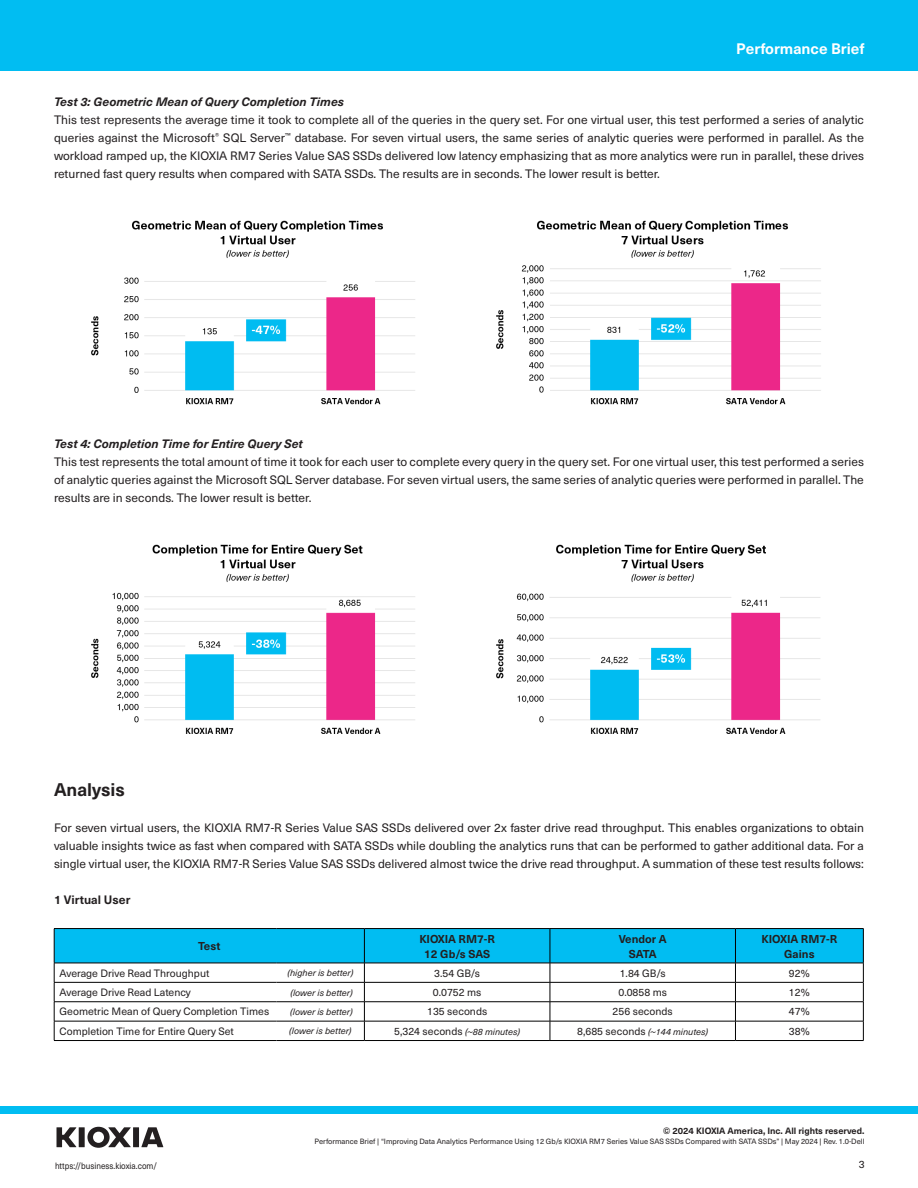
<style>
.page{position:relative;width:918px;height:1188px;background:#fff}
.page>*{position:absolute;margin:0;border:0;box-sizing:border-box;transform-origin:0 0}
.t1{font:700 18px "Neue Haas Unica W1 G";color:#231f20}
.t2{font:700 15px "Neue Haas Unica W1 G";color:#fff}
.t3{font:12px/18px "Neue Haas Unica W1 G";color:#231f20;text-align:justify}
.t4{font:italic 700 12px "Neue Haas Unica W1 G";color:#231f20}
.t5{font:700 12px "Neue Haas Unica W1 G";color:#231f20}
.t6{font:700 11.25px/15px "Neue Haas Unica W1 G";color:#231f20;text-align:center}
.t7{font:10.5px "Neue Haas Unica W1 G";color:#231f20}
.t8{font:italic 9px "Neue Haas Unica W1 G";color:#231f20}
.t9{font:700 9px "Neue Haas Unica W1 G";color:#231f20}
.t10{font:9px "Neue Haas Unica W1 G";color:#231f20;scale:.89 1}
.t11{font:7.5px "Neue Haas Unica W1 G";color:#231f20}
.s1{font-style:italic;font-size:9px}
.s2{font-style:normal;font-size:10.5px}
</style>
<div class="page">
<div style="left:0;top:1106px;width:918px;height:8px;background:#01bdf2"></div>
<div style="left:0;top:0;width:918px;height:71px;background:#01bdf2"></div>
<svg style="left:57px;top:1127px;width:106px;height:21px"></svg>
<img style="left:91px;top:220px;width:324px;height:185px">
<img style="left:496px;top:220px;width:325px;height:185px">
<img style="left:91px;top:544px;width:324px;height:190px">
<img style="left:496px;top:544px;width:325px;height:190px">
<hr style="left:54px;top:928px;width:222px;height:1px;background:#000">
<hr style="left:276px;top:928px;width:88px;height:1px;background:#000">
<hr style="left:54px;top:1040px;width:222px;height:1px;background:#000">
<hr style="left:276px;top:1040px;width:88px;height:1px;background:#000">
<hr style="left:364px;top:928px;width:186px;height:1px;background:#000">
<hr style="left:550px;top:928px;width:185px;height:1px;background:#000">
<hr style="left:735px;top:928px;width:129px;height:1px;background:#000">
<svg style="left:54px;top:929px;width:810px;height:111px"></svg>
<hr style="left:364px;top:1040px;width:186px;height:1px;background:#000">
<hr style="left:550px;top:1040px;width:185px;height:1px;background:#000">
<hr style="left:735px;top:1040px;width:129px;height:1px;background:#000">
<p class="t2" style="left:736px;top:37px;width:130px">Performance Brief</p>
<p class="t4" style="left:54px;top:93px;width:292px">Test 3: Geometric Mean of Query Completion Times</p>
<p class="t3" style="left:54px;top:110px;width:812px">This test represents the average time it took to complete all of the queries in the query set. For one virtual user, this test performed a series of analytic queries against the Microsoft<sup>®</sup> SQL Server<sup>™</sup> database. For seven virtual users, the same series of analytic queries were performed in parallel. As the workload ramped up, the KIOXIA RM7 Series Value SAS SSDs delivered low latency emphasizing that as more analytics were run in parallel, these drives returned fast query results when compared with SATA SSDs. The results are in seconds. The lower result is better.</p>
<p class="t4" style="left:54px;top:435px;width:250px">Test 4: Completion Time for Entire Query Set</p>
<p class="t3" style="left:54px;top:452px;width:812px">This test represents the total amount of time it took for each user to complete every query in the query set. For one virtual user, this test performed a series of analytic queries against the Microsoft SQL Server database. For seven virtual users, the same series of analytic queries were performed in parallel. The results are in seconds. The lower result is better.</p>
<p class="t1" style="left:54px;top:776px;width:72px">Analysis</p>
<p class="t3" style="left:54px;top:818px;width:812px">For seven virtual users, the KIOXIA RM7-R Series Value SAS SSDs delivered over 2x faster drive read throughput. This enables organizations to obtain valuable insights twice as fast when compared with SATA SSDs while doubling the analytics runs that can be performed to gather additional data. For a single virtual user, the KIOXIA RM7-R Series Value SAS SSDs delivered almost twice the drive read throughput. A summation of these test results follows:</p>
<p class="t5" style="left:54px;top:891px;width:78px">1 Virtual User</p>
<p class="t6" style="left:198px;top:938px;width:24px">Test</p>
<p class="t6" style="left:419px;top:930px;width:77px">KIOXIA RM7-R</p>
<p class="t6" style="left:424px;top:945px;width:67px">12 Gb/s SAS</p>
<p class="t6" style="left:619px;top:930px;width:49px">Vendor A<br>SATA</p>
<p class="t6" style="left:762px;top:930px;width:77px">KIOXIA RM7-R<br>Gains</p>
<p class="t7" style="left:60px;top:965px;width:151px">Average Drive Read Throughput</p>
<p class="t8" style="left:287px;top:966px;width:67px">(higher is better)</p>
<p class="t7" style="left:434px;top:965px;width:47px">3.54 GB/s</p>
<p class="t7" style="left:620px;top:965px;width:47px">1.84 GB/s</p>
<p class="t7" style="left:789px;top:965px;width:22px">92%</p>
<p class="t7" style="left:60px;top:985px;width:133px">Average Drive Read Latency</p>
<p class="t8" style="left:290px;top:986px;width:64px">(lower is better)</p>
<p class="t7" style="left:433px;top:985px;width:50px">0.0752 ms</p>
<p class="t7" style="left:618px;top:985px;width:50px">0.0858 ms</p>
<p class="t7" style="left:789px;top:985px;width:22px">12%</p>
<p class="t7" style="left:60px;top:1004px;width:211px">Geometric Mean of Query Completion Times</p>
<p class="t8" style="left:290px;top:1005px;width:64px">(lower is better)</p>
<p class="t7" style="left:427px;top:1004px;width:62px">135 seconds</p>
<p class="t7" style="left:613px;top:1004px;width:62px">256 seconds</p>
<p class="t7" style="left:789px;top:1004px;width:22px">47%</p>
<p class="t7" style="left:60px;top:1023px;width:176px">Completion Time for Entire Query Set</p>
<p class="t8" style="left:289px;top:1024px;width:64px">(lower is better)</p>
<p class="t7" style="left:394px;top:1023px;width:127px">5,324 seconds <span class="s1">(~88 minutes)</span></p>
<p class="t8" style="left:577px;top:1025px;width:133px"><span class="s2">8,685 seconds</span> (~144 minutes)</p>
<p class="t7" style="left:789px;top:1023px;width:22px">38%</p>
<p class="t9" style="left:663px;top:1124px;width:203px">© 2024 KIOXIA America, Inc. All rights reserved.</p>
<p class="t11" style="left:315px;top:1136px;width:552px">Performance Brief | “Improving Data Analytics Performance Using 12 Gb/s KIOXIA RM7 Series Value SAS SSDs Compared with SATA SSDs” | May 2024 | Rev. 1.0-Dell</p>
<p class="t10" style="left:55px;top:1159px;width:116px">https://business.kioxia.com/</p>
<p class="t7" style="left:859px;top:1157px;width:7px">3</p>
</div>
